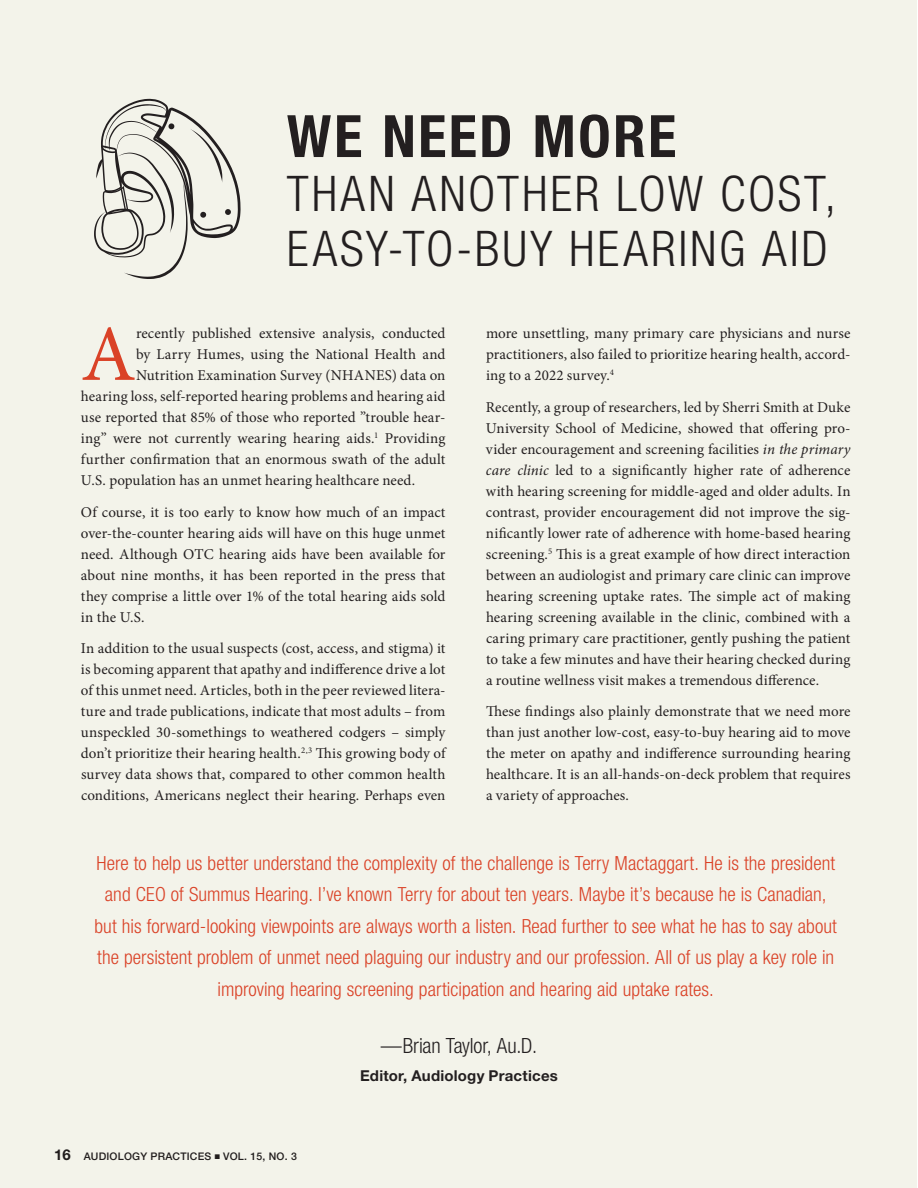
<style>
.page{position:relative;width:918px;height:1188px;background:#fff}
.page>*{position:absolute;margin:0;border:0;box-sizing:border-box;transform-origin:0 0}
.t1{font:79.65px "Minion Pro";color:#da4227}
.t2{font:700 condensed 58.5px "Helvetica Neue LT Std";letter-spacing:.04em;color:#231f20}
.t3{font:300 condensed 49.2px/54.4px "Helvetica Neue LT Std";letter-spacing:.055em;color:#231f20}
.t4{font:300 condensed 21px "Helvetica Neue LT Std";letter-spacing:-.01em;color:#231f20}
.t5{font:300 condensed 19.5px/31.5px "Helvetica Neue LT Std";color:#da4227;text-align:center}
.t6{font:15px/21px "Minion Pro";letter-spacing:.005em;color:#231f20;text-align:justify}
.t7{font:700 15px "Helvetica Neue LT Std";letter-spacing:.01em;color:#231f20}
.t8{font:500 10.5px "Helvetica Neue LT Std";letter-spacing:.02em;color:#231f20}
.s1{font-style:italic}
.s2{font-weight:700;font-size:15px}
</style>
<div class="page">
<div style="left:0;top:0;width:917px;height:1188px;background:#f3f3ea"></div>
<svg style="left:94px;top:98px;width:147px;height:181px"></svg>
<h2 class="t2" style="left:287px;top:101px;width:391px">WE NEED MORE</h2>
<h3 class="t3" style="left:287px;top:166px;width:551px">THAN ANOTHER LOW COST,<br>EASY-TO-BUY HEARING AID</h3>
<h1 class="t1" style="left:81px;top:301px;width:57px">A</h1>
<p class="t6" style="left:136px;top:323px;width:311px">recently published extensive analysis, conducted</p>
<p class="t6" style="left:136px;top:344px;width:311px">by Larry Humes, using the National Health and</p>
<p class="t6" style="left:136px;top:365px;width:311px">Nutrition Examination Survey (NHANES) data on</p>
<p class="t6" style="left:81px;top:386px;width:366px">hearing loss, self-reported hearing problems and hearing aid</p>
<p class="t6" style="left:81px;top:407px;width:366px">use reported that 85% of those who reported ”trouble hear-</p>
<p class="t6" style="left:81px;top:428px;width:366px">ing” were not currently wearing hearing aids.<sup>1</sup> Providing</p>
<p class="t6" style="left:81px;top:449px;width:366px">further confirmation that an enormous swath of the adult</p>
<p class="t6" style="left:81px;top:470px;width:336px">U.S. population has an unmet hearing healthcare need.</p>
<p class="t6" style="left:81px;top:501px;width:366px">Of course, it is too early to know how much of an impact over-the-counter hearing aids will have on this huge unmet need. Although OTC hearing aids have been available for about nine months, it has been reported in the press that they comprise a little over 1% of the total hearing aids sold in the U.S.</p>
<p class="t6" style="left:81px;top:638px;width:366px">In addition to the usual suspects (cost, access, and stigma) it is becoming apparent that apathy and indifference drive a lot of this unmet need. Articles, both in the peer reviewed litera&shy;ture and trade publications, indicate that most adults – from unspeckled 30-somethings to weathered codgers – simply don’t prioritize their hearing health.<sup>2,3</sup> This growing body of survey data shows that, compared to other common health conditions, Americans neglect their hearing. Perhaps even</p>
<p class="t6" style="left:486px;top:323px;width:366px">more unsettling, many primary care physicians and nurse practitioners, also failed to prioritize hearing health, accord&shy;ing to a 2022 survey.<sup>4</sup></p>
<p class="t6" style="left:486px;top:396px;width:366px">Recently, a group of researchers, led by Sherri Smith at Duke University School of Medicine, showed that offering pro&shy;vider encouragement and screening facilities <span class="s1">in the primary care clinic</span> led to a significantly higher rate of adherence with hearing screening for middle-aged and older adults. In contrast, provider encouragement did not improve the sig&shy;nificantly lower rate of adherence with home-based hearing screening.<sup>5</sup> This is a great example of how direct interaction between an audiologist and primary care clinic can improve hearing screening uptake rates. The simple act of making hearing screening available in the clinic, combined with a caring primary care practitioner, gently pushing the patient to take a few minutes and have their hearing checked during a routine wellness visit makes a tremendous difference.</p>
<p class="t6" style="left:486px;top:701px;width:366px">These findings also plainly demonstrate that we need more than just another low-cost, easy-to-buy hearing aid to move the meter on apathy and indifference surrounding hearing healthcare. It is an all-hands-on-deck problem that requires a variety of approaches.</p>
<p class="t5" style="left:95px;top:847px;width:744px">Here to help us better understand the complexity of the challenge is Terry Mactaggart. He is the president and CEO of Summus Hearing. I’ve known Terry for about ten years. Maybe it’s because he is Canadian, but his forward-looking viewpoints are always worth a listen. Read further to see what he has to say about the persistent problem of unmet need plaguing our industry and our profession. All of us play a key role in improving hearing screening participation and hearing aid uptake rates.</p>
<h3 class="t4" style="left:381px;top:1034px;width:158px">—Brian Taylor, Au.D.</h3>
<p class="t7" style="left:360px;top:1066px;width:199px">Editor, Audiology Practices</p>
<p class="t8" style="left:54px;top:1150px;width:244px"><span class="s2">16</span> AUDIOLOGY PRACTICES ■ VOL. 15, NO. 3</p>
</div>
